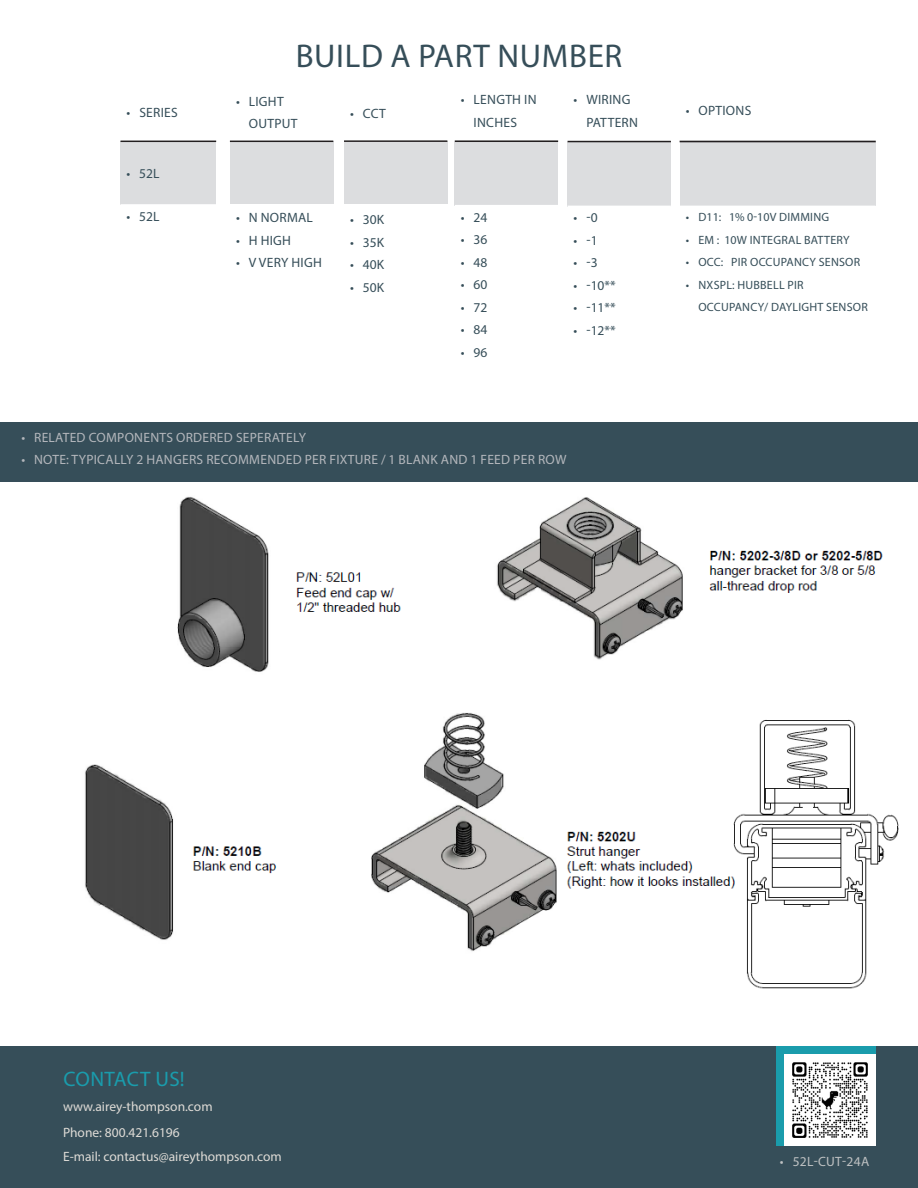
<style>
.page{position:relative;width:918px;height:1188px;background:#fff}
.page>*{position:absolute;margin:0;border:0;box-sizing:border-box;transform-origin:0 0}
.Title_02_Center{font:33px "Myriad Pro";letter-spacing:.02em;color:#364e59}
.Intro_Text_Left{font:21px "Myriad Pro";letter-spacing:.02em;color:#1a9cac}
.t1{font:13.5px/22.5px "Myriad Pro";letter-spacing:.02em;color:#364e59}
.t2{font:13.5px "Myriad Pro";letter-spacing:.02em;color:#b4b7bc}
.t3{font:13.5px "Myriad Pro";color:#dedbd6}
.t4{font:13.5px "Myriad Pro";letter-spacing:.02em;color:#bec1c2}
.t5{font:12px/22.5px "Myriad Pro";letter-spacing:.02em;color:#364e59}
</style>
<div class="page">
<div style="left:121px;top:141px;width:95px;height:64px;background:#dcdddf"></div>
<hr style="left:121px;top:141px;width:95px;height:1px;background:#231f20">
<hr style="left:121px;top:204px;width:95px;height:2px;background:#fff">
<div style="left:230px;top:141px;width:103px;height:63px;background:#dcdddf"></div>
<hr style="left:230px;top:141px;width:103px;height:1px;background:#231f20">
<div style="left:344px;top:141px;width:103px;height:63px;background:#dcdddf"></div>
<hr style="left:344px;top:140px;width:103px;height:2px;background:#231f20">
<div style="left:455px;top:142px;width:103px;height:64px;background:#dcdddf"></div>
<hr style="left:455px;top:140px;width:103px;height:2px;background:#231f20">
<hr style="left:455px;top:205px;width:103px;height:1px;background:#fff">
<div style="left:568px;top:142px;width:103px;height:64px;background:#dcdddf"></div>
<hr style="left:568px;top:141px;width:103px;height:1px;background:#231f20">
<div style="left:680px;top:143px;width:195px;height:63px;background:#dcdddf"></div>
<hr style="left:680px;top:141px;width:196px;height:1px;background:#231f20">
<div style="left:0;top:1047px;width:918px;height:141px;background:#364e59"></div>
<div style="left:776px;top:1047px;width:99px;height:99px;background:#1a9cac"></div>
<img style="left:785px;top:1055px;width:90px;height:90px">
<img style="left:15px;top:481px;width:900px;height:508px">
<div style="left:0;top:422px;width:918px;height:59px;background:#364e59"></div>
<p class="t1" style="left:127px;top:101px;width:53px">• SERIES</p>
<p class="t1" style="left:127px;top:162px;width:35px">• 52L</p>
<p class="t1" style="left:127px;top:205px;width:34px">• 52L</p>
<p class="Title_02_Center" style="left:296px;top:36px;width:328px">BUILD A PART NUMBER</p>
<p class="t1" style="left:249px;top:90px;width:50px;text-indent:-13px">• LIGHT<br>OUTPUT</p>
<p class="t1" style="left:350px;top:102px;width:37px">• CCT</p>
<p class="t1" style="left:236px;top:206px;width:78px">• N NORMAL</p>
<p class="t1" style="left:236px;top:229px;width:57px">• H HIGH</p>
<p class="t1" style="left:236px;top:251px;width:87px">• V VERY HIGH</p>
<p class="t1" style="left:350px;top:208px;width:36px">• 30K</p>
<p class="t1" style="left:350px;top:231px;width:36px">• 35K</p>
<p class="t1" style="left:350px;top:253px;width:36px">• 40K</p>
<p class="t1" style="left:350px;top:276px;width:36px">• 50K</p>
<p class="t1" style="left:461px;top:88px;width:77px;text-align:center">• LENGTH IN<br>INCHES</p>
<p class="t1" style="left:461px;top:206px;width:28px">• 24</p>
<p class="t1" style="left:461px;top:228px;width:28px">• 36</p>
<p class="t1" style="left:461px;top:251px;width:28px">• 48</p>
<p class="t1" style="left:461px;top:273px;width:28px">• 60</p>
<p class="t1" style="left:461px;top:296px;width:28px">• 72</p>
<p class="t1" style="left:461px;top:318px;width:28px">• 84</p>
<p class="t1" style="left:461px;top:341px;width:28px">• 96</p>
<p class="t1" style="left:586px;top:88px;width:53px;text-indent:-13px">• WIRING<br>PATTERN</p>
<p class="t1" style="left:574px;top:206px;width:25px">• -0</p>
<p class="t1" style="left:574px;top:229px;width:25px">• -1</p>
<p class="t1" style="left:574px;top:251px;width:25px">• -3</p>
<p class="t1" style="left:574px;top:274px;width:44px">• -10**</p>
<p class="t1" style="left:574px;top:296px;width:44px">• -11**</p>
<p class="t1" style="left:574px;top:319px;width:44px">• -12**</p>
<p class="t2" style="left:21px;top:429px;width:286px">• RELATED COMPONENTS ORDERED SEPERATELY</p>
<p class="t2" style="left:21px;top:451px;width:547px">• NOTE: TYPICALLY 2 HANGERS RECOMMENDED PER FIXTURE / 1 BLANK AND 1 FEED PER ROW</p>
<p class="t1" style="left:686px;top:99px;width:67px">• OPTIONS</p>
<p class="t5" style="left:686px;top:206px;width:145px">• D11: 1% 0-10V DIMMING</p>
<p class="t5" style="left:686px;top:228px;width:165px">• EM : 10W INTEGRAL BATTERY</p>
<p class="t5" style="left:686px;top:251px;width:176px">• OCC: PIR OCCUPANCY SENSOR</p>
<p class="t5" style="left:698px;top:273px;width:171px;text-indent:-13px">• NXSPL: HUBBELL PIR<br>OCCUPANCY/ DAYLIGHT SENSOR</p>
<p class="Intro_Text_Left" style="left:63px;top:1066px;width:123px">CONTACT US!</p>
<p class="t3" style="left:63px;top:1098px;width:151px">www.airey-thompson.com</p>
<p class="t3" style="left:63px;top:1124px;width:118px">Phone: 800.421.6196</p>
<p class="t3" style="left:63px;top:1148px;width:220px">E-mail: contactus@aireythompson.com</p>
<p class="t4" style="left:780px;top:1153px;width:91px">• 52L-CUT-24A</p>
</div>
